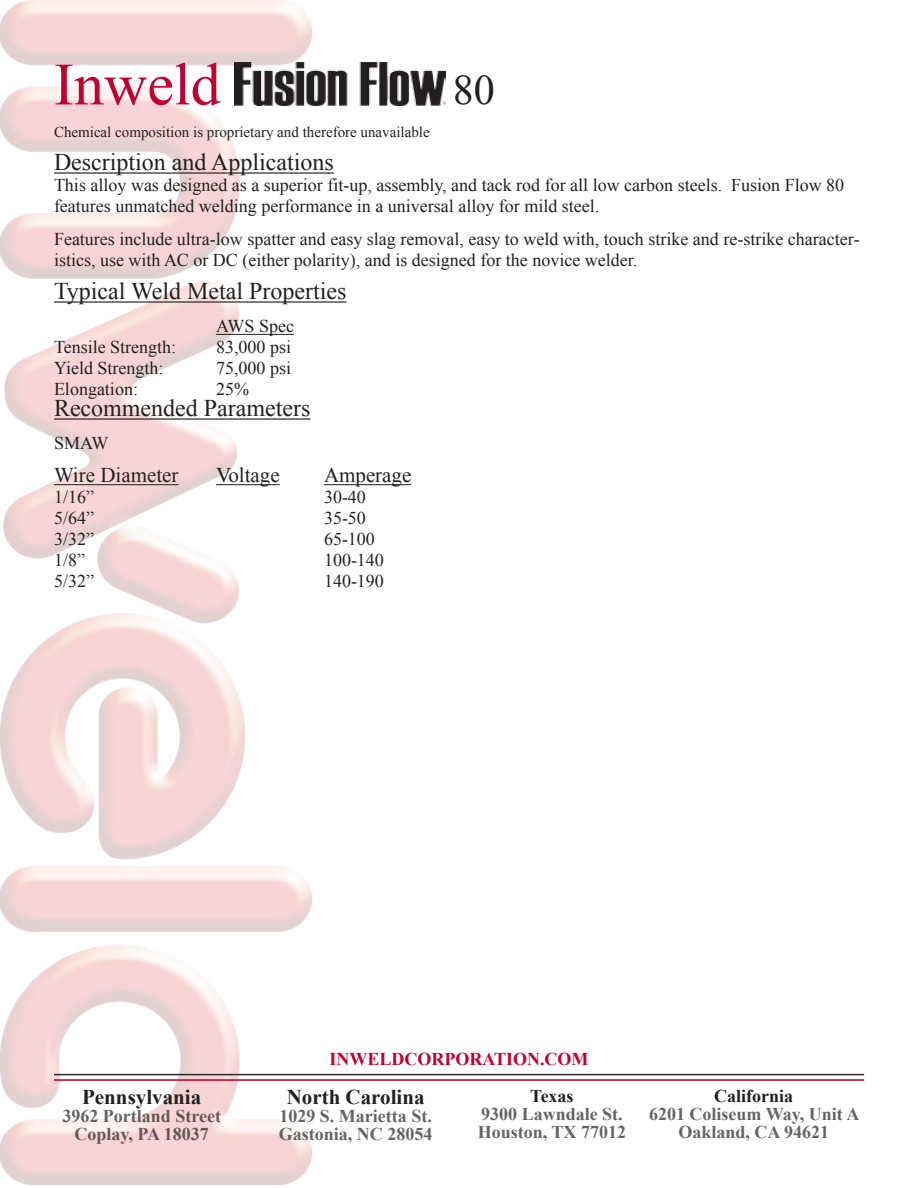
<style>
.page{position:relative;width:918px;height:1188px;background:#fff}
.page>*{position:absolute;margin:0;border:0;box-sizing:border-box;transform-origin:0 0}
.t1{font:60px "Times New Roman";color:#c3002f}
.t2{font:42px "Times New Roman";color:#231f20}
.t3{font:24px "Times New Roman";color:#231f20}
.t4{font:21px "Times New Roman";color:#231f20}
.t5{font:700 21px "Times New Roman";color:#231f20}
.t6{font:18px/21px "Times New Roman";color:#231f20}
.t7{font:700 18px/18px "Times New Roman";color:rgb(35 31 32/.7);text-align:center}
.t8{font:700 18px "Times New Roman";color:#c3002f}
.t9{font:700 18px "Times New Roman";color:#231f20}
.t10{font:15px "Times New Roman";color:#231f20}
</style>
<div class="page">
<img style="left:0;top:0;width:312px;height:1185px">
<hr style="left:54px;top:1079px;width:810px;height:2px;background:#c3002f">
<hr style="left:54px;top:1074px;width:810px;height:1px;background:#2e2a25">
<hr style="left:54px;top:172px;width:280px;height:2px;background:#231f20">
<hr style="left:54px;top:301px;width:293px;height:2px;background:#231f20">
<hr style="left:216px;top:334px;width:78px;height:1px;background:#231f20">
<hr style="left:54px;top:418px;width:257px;height:2px;background:#231f20">
<hr style="left:54px;top:484px;width:125px;height:1px;background:#231f20">
<hr style="left:216px;top:484px;width:64px;height:1px;background:#231f20">
<hr style="left:324px;top:484px;width:87px;height:1px;background:#231f20">
<img style="left:234px;top:63px;width:212px;height:43px">
<h1 class="t1" style="left:54px;top:44px;width:168px">Inweld</h1>
<h2 class="t2" style="left:453px;top:62px;width:43px">80</h2>
<p class="t10" style="left:54px;top:122px;width:377px">Chemical composition is proprietary and therefore unavailable</p>
<h3 class="t3" style="left:54px;top:146px;width:281px">Description and Applications</h3>
<p class="t6" style="left:54px;top:175px;width:792px">This alloy was designed as a superior fit-up, assembly, and tack rod for all low carbon steels. Fusion Flow 80 features unmatched welding performance in a universal alloy for mild steel.</p>
<p class="t6" style="left:54px;top:229px;width:807px">Features include ultra-low spatter and easy slag removal, easy to weld with, touch strike and re-strike character&shy;istics, use with AC or DC (either polarity), and is designed for the novice welder.</p>
<h3 class="t3" style="left:54px;top:275px;width:294px">Typical Weld Metal Properties</h3>
<p class="t6" style="left:216px;top:316px;width:80px">AWS Spec</p>
<p class="t6" style="left:54px;top:337px;width:124px">Tensile Strength:</p>
<p class="t6" style="left:216px;top:337px;width:77px">83,000 psi</p>
<p class="t6" style="left:54px;top:358px;width:111px">Yield Strength:</p>
<p class="t6" style="left:216px;top:358px;width:77px">75,000 psi</p>
<p class="t6" style="left:54px;top:379px;width:86px">Elongation:</p>
<p class="t6" style="left:216px;top:379px;width:34px">25%</p>
<h3 class="t3" style="left:54px;top:392px;width:258px">Recommended Parameters</h3>
<p class="t6" style="left:54px;top:433px;width:56px">SMAW</p>
<p class="t4" style="left:54px;top:461px;width:126px">Wire Diameter</p>
<p class="t4" style="left:216px;top:461px;width:65px">Voltage</p>
<p class="t4" style="left:324px;top:461px;width:89px">Amperage</p>
<p class="t6" style="left:54px;top:487px;width:41px">1/16”</p>
<p class="t6" style="left:324px;top:487px;width:43px">30-40</p>
<p class="t6" style="left:54px;top:508px;width:41px">5/64”</p>
<p class="t6" style="left:324px;top:508px;width:43px">35-50</p>
<p class="t6" style="left:54px;top:529px;width:41px">3/32”</p>
<p class="t6" style="left:324px;top:529px;width:52px">65-100</p>
<p class="t6" style="left:54px;top:550px;width:32px">1/8”</p>
<p class="t6" style="left:324px;top:550px;width:61px">100-140</p>
<p class="t6" style="left:54px;top:571px;width:41px">5/32”</p>
<p class="t6" style="left:324px;top:571px;width:61px">140-190</p>
<p class="t5" style="left:82px;top:1083px;width:121px">Pennsylvania</p>
<p class="t7" style="left:62px;top:1107px;width:160px">3962 Portland Street<br>Coplay, PA 18037</p>
<p class="t8" style="left:329px;top:1046px;width:261px">INWELDCORPORATION.COM</p>
<p class="t5" style="left:287px;top:1083px;width:139px">North Carolina</p>
<p class="t7" style="left:279px;top:1107px;width:155px;text-align:left">1029 S. Marietta St.<br>Gastonia, NC 28054</p>
<p class="t9" style="left:530px;top:1084px;width:45px">Texas</p>
<p class="t7" style="left:478px;top:1105px;width:150px;text-align:left">9300 Lawndale St.<br>Houston, TX 77012</p>
<p class="t9" style="left:714px;top:1084px;width:81px">California</p>
<p class="t7" style="left:649px;top:1105px;width:212px">6201 Coliseum Way, Unit A<br>Oakland, CA 94621</p>
</div>
